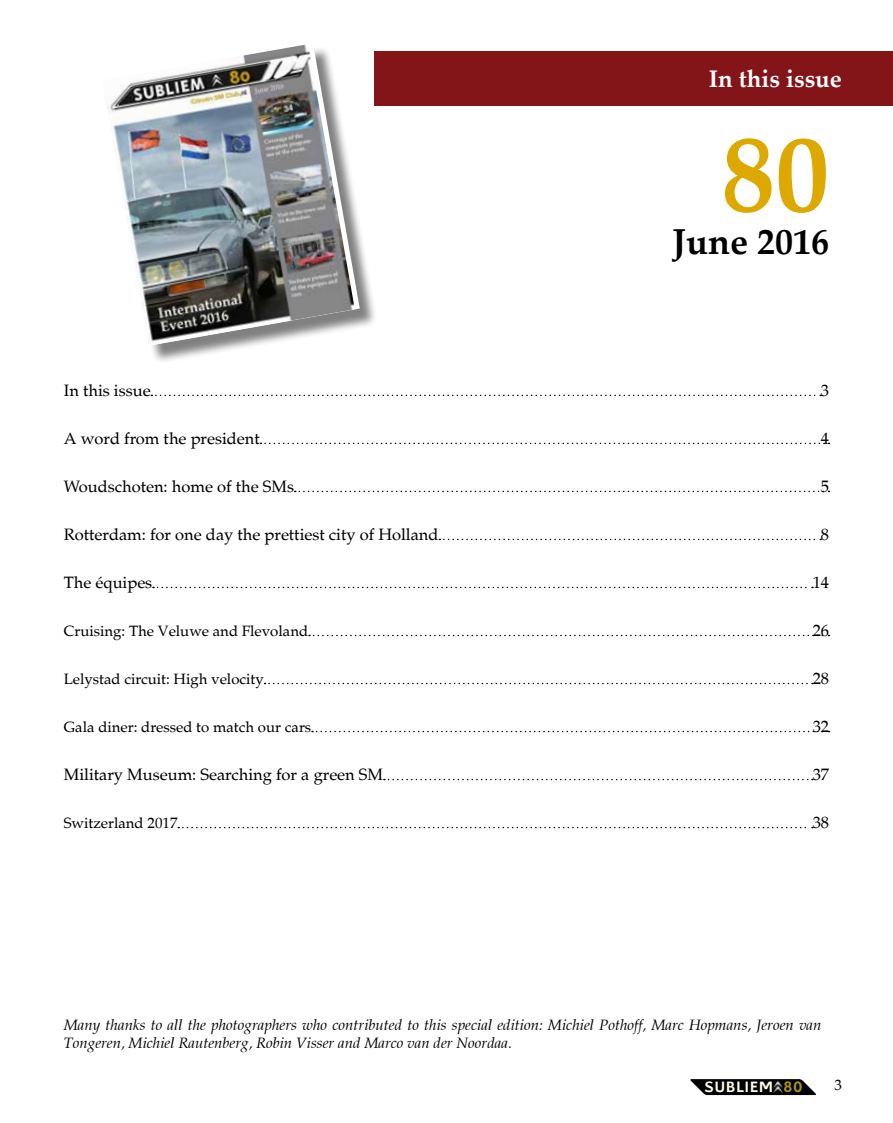
<style>
.page{position:relative;width:893px;height:1123px;background:#fff}
.page>*{position:absolute;margin:0;border:0;box-sizing:border-box;transform-origin:0 0}
.t1{font:700 108px "Palatino Linotype";color:#dda800}
.t2{font:700 36px "Palatino Linotype";color:#000}
.t3{font:700 24px "Palatino Linotype";color:#fff}
.t4{font:16.5px "Palatino";color:#000}
.t5{font:700 16.2px "Citroen";letter-spacing:.07em;color:#fefce6}
.t6{font:italic 15px/18px "Palatino";color:#000}
.t7{font:15px "Palatino";color:#000}
.s1{color:#af9611}
</style>
<div class="page">
<svg style="left:690px;top:1079px;width:126px;height:16px;background:#212121"></svg>
<div style="left:105px;top:46px;width:273px;height:318px;background:#000;opacity:.5"></div>
<svg style="left:105px;top:46px;width:255px;height:300px"></svg>
<img style="left:105px;top:44px;width:250px;height:301px">
<svg style="left:151px;top:394px;width:670px;height:2px"></svg>
<svg style="left:261px;top:442px;width:568px;height:2px"></svg>
<svg style="left:295px;top:490px;width:534px;height:2px"></svg>
<svg style="left:439px;top:538px;width:382px;height:2px"></svg>
<svg style="left:153px;top:586px;width:660px;height:2px"></svg>
<svg style="left:309px;top:634px;width:520px;height:2px"></svg>
<svg style="left:265px;top:682px;width:548px;height:2px"></svg>
<svg style="left:312px;top:730px;width:517px;height:2px"></svg>
<svg style="left:384px;top:778px;width:429px;height:2px"></svg>
<svg style="left:178px;top:826px;width:635px;height:2px"></svg>
<div style="left:375px;top:52px;width:518px;height:54px;background:#831519"></div>
<h3 class="t3" style="left:709px;top:62px;width:135px">In this issue</h3>
<h1 class="t1" style="left:721px;top:97px;width:109px">80</h1>
<h2 class="t2" style="left:672px;top:216px;width:158px">June 2016</h2>
<p class="t4" style="left:64px;top:380px;width:88px">In this issue</p>
<p class="t4" style="left:821px;top:380px;width:10px">3</p>
<p class="t4" style="left:64px;top:428px;width:197px">A word from the president</p>
<p class="t4" style="left:821px;top:428px;width:10px">4</p>
<p class="t4" style="left:64px;top:476px;width:232px">Woudschoten: home of the SMs</p>
<p class="t4" style="left:821px;top:476px;width:10px">5</p>
<p class="t4" style="left:64px;top:524px;width:376px">Rotterdam: for one day the prettiest city of Holland</p>
<p class="t4" style="left:821px;top:524px;width:10px">8</p>
<p class="t4" style="left:64px;top:572px;width:90px">The équipes</p>
<p class="t4" style="left:813px;top:572px;width:18px">14</p>
<p class="t7" style="left:64px;top:622px;width:246px">Cruising: The Veluwe and Flevoland</p>
<p class="t4" style="left:813px;top:620px;width:18px">26</p>
<p class="t7" style="left:64px;top:670px;width:201px">Lelystad circuit: High velocity</p>
<p class="t4" style="left:813px;top:668px;width:18px">28</p>
<p class="t7" style="left:64px;top:718px;width:249px">Gala diner: dressed to match our cars</p>
<p class="t4" style="left:813px;top:716px;width:18px">32</p>
<p class="t4" style="left:64px;top:764px;width:321px">Military Museum: Searching for a green SM</p>
<p class="t4" style="left:813px;top:764px;width:18px">37</p>
<p class="t7" style="left:64px;top:814px;width:115px">Switzerland 2017</p>
<p class="t4" style="left:813px;top:812px;width:18px">38</p>
<p class="t6" style="left:64px;top:1016px;width:759px">Many thanks to all the photographers who contributed to this special edition: Michiel Pothoff, Marc Hopmans, Jeroen van<br>Tongeren, Michiel Rautenberg, Robin Visser and Marco van der Noordaa.</p>
<p class="t5" style="left:704px;top:1075px;width:100px">SUBLIEM <span class="s1">80</span></p>
<p class="t7" style="left:834px;top:1076px;width:9px">3</p>
</div>
